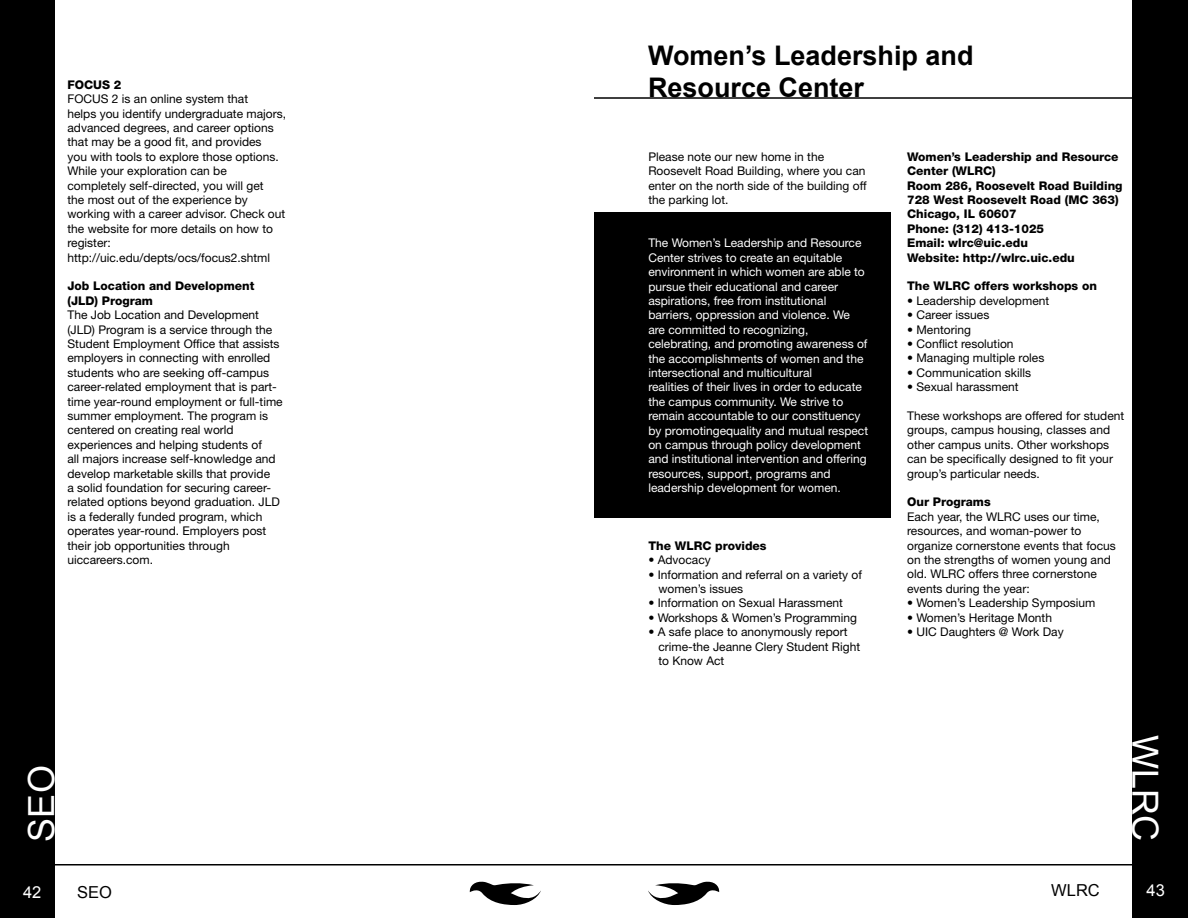
<style>
.page{position:relative;width:1188px;height:918px;background:#fff}
.page>*{position:absolute;margin:0;border:0;box-sizing:border-box;transform-origin:0 0}
.t1{font:36px "Arial";color:#fff}
.t2{font:700 27px/32.4px "Arial";color:#000}
.t3{font:16.5px "Arial";color:#000}
.t4{font:16.5px "Arial";color:#fff}
.t5{font:12px/14.4px "Helvetica Neue LT Std";color:#000}
.t6{font:12px/14.4px "Helvetica Neue LT Std";color:#fff}
.t7{font:800 12px/14.4px "Helvetica Neue LT Std";color:#000}
</style>
<div class="page">
<div style="left:0;top:0;width:54px;height:918px;background:#000"></div>
<svg style="left:469px;top:881px;width:72px;height:24px"></svg>
<div style="left:1132px;top:0;width:56px;height:918px;background:#000"></div>
<hr style="left:594px;top:97px;width:551px;height:2px;background:#000">
<hr style="left:35px;top:864px;width:1153px;height:2px;background:#000">
<div style="left:594px;top:212px;width:297px;height:305px;background:#000"></div>
<svg style="left:648px;top:881px;width:72px;height:24px"></svg>
<p class="t7" style="left:68px;top:77px;width:56px">FOCUS 2</p>
<p class="t5" style="left:68px;top:92px;width:220px">FOCUS 2 is an online system that<br>helps you identify undergraduate majors, advanced degrees, and career options that may be a good fit, and provides<br>you with tools to explore those options.<br>While your exploration can be completely self-directed, you will get<br>the most out of the experience by working with a career advisor. Check out the website for more details on how to register: http://uic.edu/depts/ocs/focus2.shtml</p>
<p class="t7" style="left:68px;top:279px;width:188px">Job Location and Development (JLD) Program</p>
<p class="t5" style="left:68px;top:308px;width:217px">The Job Location and Development (JLD) Program is a service through the Student Employment Office that assists employers in connecting with enrolled students who are seeking off-campus career-related employment that is part&shy;time year-round employment or full-time summer employment. The program is centered on creating real world experiences and helping students of<br>all majors increase self-knowledge and develop marketable skills that provide<br>a solid foundation for securing career&shy;related options beyond graduation. JLD is a federally funded program, which operates year-round. Employers post their job opportunities through uiccareers.com.</p>
<h1 class="t1" style="left:18px;top:842px;width:78px;rotate:-90deg">SEO</h1>
<h3 class="t4" style="left:23px;top:881px;width:20px">42</h3>
<h3 class="t3" style="left:77px;top:881px;width:36px">SEO</h3>
<h2 class="t2" style="left:648px;top:40px;width:327px">Women’s Leadership and<br>Resource Center</h2>
<p class="t5" style="left:648px;top:149px;width:220px">Please note our new home in the<br>Roosevelt Road Building, where you can enter on the north side of the building off the parking lot.</p>
<p class="t6" style="left:648px;top:236px;width:221px">The Women’s Leadership and Resource Center strives to create an equitable environment in which women are able to pursue their educational and career aspirations, free from institutional barriers, oppression and violence. We are committed to recognizing, celebrating, and promoting awareness of the accomplishments of women and the intersectional and multicultural<br>realities of their lives in order to educate the campus community. We strive to remain accountable to our constituency by promotingequality and mutual respect on campus through policy development and institutional intervention and offering resources, support, programs and leadership development for women.</p>
<p class="t7" style="left:648px;top:538px;width:120px">The WLRC provides</p>
<p class="t5" style="left:648px;top:553px;width:64px">• Advocacy</p>
<p class="t5" style="left:658px;top:567px;width:205px;text-indent:-10px">• Information and referral on a variety of women’s issues</p>
<p class="t5" style="left:648px;top:596px;width:196px">• Information on Sexual Harassment</p>
<p class="t5" style="left:648px;top:610px;width:210px">• Workshops &amp; Women’s Programming</p>
<p class="t5" style="left:658px;top:625px;width:203px;text-indent:-10px">• A safe place to anonymously report crime-the Jeanne Clery Student Right to Know Act</p>
<p class="t7" style="left:907px;top:149px;width:217px">Women’s Leadership and Resource<br>Center (WLRC)<br>Room 286, Roosevelt Road Building<br>728 West Roosevelt Road (MC 363)<br>Chicago, IL 60607<br>Phone: (312) 413-1025<br>Email: wlrc@uic.edu<br>Website: http://wlrc.uic.edu</p>
<p class="t7" style="left:907px;top:279px;width:191px">The WLRC offers workshops on</p>
<p class="t5" style="left:907px;top:293px;width:144px">• Leadership development</p>
<p class="t5" style="left:907px;top:308px;width:84px">• Career issues</p>
<p class="t5" style="left:907px;top:322px;width:65px">• Mentoring</p>
<p class="t5" style="left:907px;top:336px;width:108px">• Conflict resolution</p>
<p class="t5" style="left:907px;top:351px;width:139px">• Managing multiple roles</p>
<p class="t5" style="left:907px;top:365px;width:125px">• Communication skills</p>
<p class="t5" style="left:907px;top:380px;width:113px">• Sexual harassment</p>
<p class="t5" style="left:907px;top:408px;width:219px">These workshops are offered for student groups, campus housing, classes and other campus units. Other workshops can be specifically designed to fit your group’s particular needs.</p>
<p class="t7" style="left:907px;top:495px;width:85px">Our Programs</p>
<p class="t5" style="left:907px;top:509px;width:210px">Each year, the WLRC uses our time, resources, and woman-power to organize cornerstone events that focus on the strengths of women young and old. WLRC offers three cornerstone events during the year:</p>
<p class="t5" style="left:907px;top:596px;width:190px">• Women’s Leadership Symposium</p>
<p class="t5" style="left:907px;top:610px;width:146px">• Women’s Heritage Month</p>
<p class="t5" style="left:907px;top:624px;width:158px">• UIC Daughters @ Work Day</p>
<h1 class="t1" style="left:1169px;top:735px;width:107px;rotate:90deg">WLRC</h1>
<h3 class="t3" style="left:1051px;top:880px;width:50px">WLRC</h3>
<h3 class="t4" style="left:1147px;top:880px;width:20px">43</h3>
</div>
